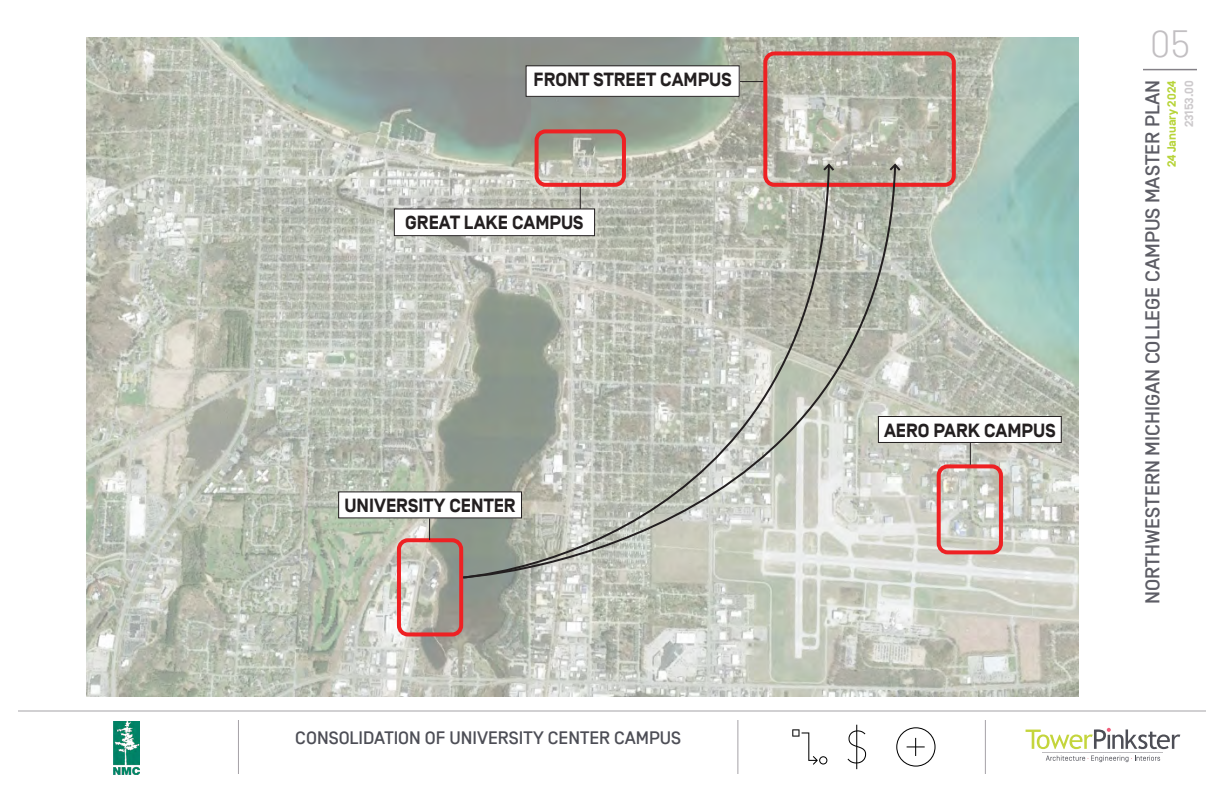
<style>
.page{position:relative;width:1224px;height:792px;background:#fff}
.page>*{position:absolute;margin:0;border:0;box-sizing:border-box;transform-origin:0 0}
.t1{font:300 38px "Simplon Norm";color:#c2bfc2}
.t2{font:500 20px "Simplon Norm";color:#5d5d65}
.t3{font:700 19px "Simplon Norm";color:#231f20}
.t4{font:500 18px "Simplon Norm";color:#4d4e56}
.t5{font:700 12px "Simplon Norm";color:#b7d438}
.t6{font:700 12px "Simplon Norm";color:#cdcacc}
</style>
<div class="page">
<hr style="left:1143px;top:69px;width:54px;height:1px;background:#848187">
<hr style="left:18px;top:710px;width:1188px;height:2px;background:#a5a2a7">
<hr style="left:1043px;top:753px;width:120px;height:1px;background:#bebdc0">
<svg style="left:1026px;top:728px;width:154px;height:21px"></svg>
<svg style="left:1046px;top:756px;width:114px;height:6px"></svg>
<hr style="left:238px;top:720px;width:1px;height:54px;background:#a5a2a7">
<hr style="left:737px;top:720px;width:1px;height:54px;background:#a5a2a7">
<hr style="left:985px;top:720px;width:1px;height:54px;background:#a5a2a7">
<img style="left:114px;top:721px;width:25px;height:54px">
<img style="left:87px;top:38px;width:992px;height:659px">
<div style="left:763px;top:51px;width:193px;height:136px;border:4px solid #ee2123;border-radius:9px"></div>
<div style="left:535px;top:129px;width:91px;height:58px;border:4px solid #ee2123;border-radius:9px"></div>
<div style="left:397px;top:538px;width:66px;height:98px;border:4px solid #ee2123;border-radius:9px"></div>
<div style="left:937px;top:464px;width:66px;height:90px;border:4px solid #ee2123;border-radius:9px"></div>
<svg style="left:740px;top:81px;width:23px;height:1px"></svg>
<svg style="left:970px;top:443px;width:1px;height:22px"></svg>
<svg style="left:429px;top:518px;width:1px;height:22px"></svg>
<div style="left:394px;top:209px;width:201px;height:27px;background:#fff"></div>
<div style="left:394px;top:208px;width:201px;height:28px;border:1px solid #231f20"></div>
<div style="left:526px;top:66px;width:213px;height:30px;background:#fff"></div>
<div style="left:526px;top:65px;width:214px;height:32px;border:1px solid #231f20"></div>
<div style="left:878px;top:416px;width:183px;height:26px;background:#fff"></div>
<div style="left:878px;top:416px;width:184px;height:27px;border:1px solid #231f20"></div>
<div style="left:339px;top:492px;width:183px;height:26px;background:#fff"></div>
<svg style="left:792px;top:729px;width:35px;height:36px"></svg>
<svg style="left:848px;top:725px;width:18px;height:44px"></svg>
<svg style="left:896px;top:727px;width:40px;height:40px"></svg>
<svg style="left:821px;top:162px;width:15px;height:1px"></svg>
<svg style="left:461px;top:163px;width:436px;height:416px;background:#bdbfb6"></svg>
<svg style="left:887px;top:162px;width:16px;height:11px"></svg>
<p class="t3" style="left:534px;top:69px;width:200px">FRONT STREET CAMPUS</p>
<p class="t3" style="left:405px;top:213px;width:180px">GREAT LAKE CAMPUS</p>
<p class="t3" style="left:344px;top:495px;width:173px">UNIVERSITY CENTER</p>
<p class="t4" style="left:295px;top:729px;width:388px">CONSOLIDATION OF UNIVERSITY CENTER CAMPUS</p>
<p class="t3" style="left:884px;top:420px;width:173px">AERO PARK CAMPUS</p>
<h1 class="t1" style="left:1150px;top:24px;width:41px">05</h1>
<p class="t2" style="left:1142px;top:604px;width:526px;rotate:-90deg">NORTHWESTERN MICHIGAN COLLEGE CAMPUS MASTER PLAN</p>
<p class="t5" style="left:1165px;top:167px;width:88px;rotate:-90deg">24 January 2024</p>
<p class="t6" style="left:1182px;top:127px;width:49px;rotate:-90deg">23153.00</p>
</div>
